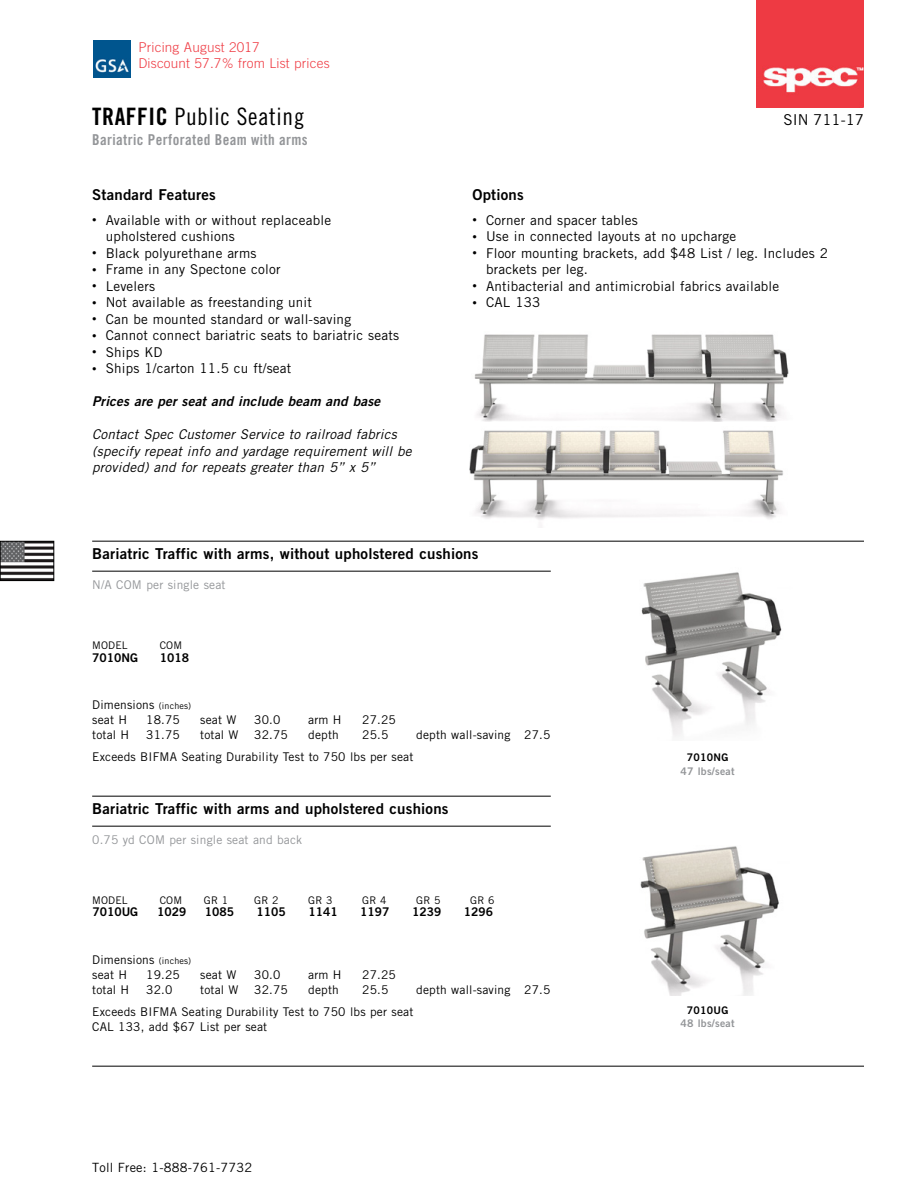
<style>
.page{position:relative;width:918px;height:1188px;background:#fff}
.page>*{position:absolute;margin:0;border:0;box-sizing:border-box;transform-origin:0 0}
.t1{font:24px "Trade Gothic LT Std Cn 18";letter-spacing:.025em;color:#000}
.t2{font:15px "Trade Gothic LT Std Bd 2";letter-spacing:.015em;color:#000}
.t3{font:15px "Trade Gothic LT Std Bd Cn 20";letter-spacing:.025em;color:#939598}
.t4{font:15px "Trade Gothic LT Std";color:#000}
.t5{font:13.5px/16.5px "Trade Gothic LT Std";letter-spacing:.015em;color:#000}
.t6{font:italic 13.5px/16.5px "Trade Gothic LT Std";letter-spacing:.015em;color:#000}
.t7{font:300 13.5px/16.5px "Trade Gothic LT Std";letter-spacing:.015em;color:#ef3a42}
.t8{font:13.5px "Trade Gothic LT Std Bd 2 Obl";letter-spacing:.015em;color:#000}
.t9{font:12.75px "Trade Gothic LT Std";letter-spacing:.015em;color:#000}
.t10{font:12px/15px "Trade Gothic LT Std";letter-spacing:.015em;color:#000}
.t11{font:12px "Trade Gothic LT Std";letter-spacing:.015em;color:#939598}
.t12{font:12px "Trade Gothic LT Std Bd 2";color:#000}
.t13{font:10.5px "Trade Gothic LT Std";letter-spacing:.015em;color:#000}
.t14{font:10.5px "Trade Gothic LT Std Bd 2";letter-spacing:.025em;color:#939598}
.t15{font:10.5px "Trade Gothic LT Std Bd 2";letter-spacing:.025em;color:#000}
.s1{font-family:"Trade Gothic LT Std Bd Cn 20"}
.s2{font-size:9px}
</style>
<div class="page">
<img style="left:757px;top:0;width:107px;height:108px">
<img style="left:2px;top:543px;width:50px;height:36px">
<div style="left:0;top:541px;width:54px;height:40px;border:1px solid #000"></div>
<img style="left:93px;top:40px;width:37px;height:37px">
<hr style="left:92px;top:541px;width:772px;height:1px;background:#000">
<hr style="left:92px;top:571px;width:459px;height:1px;background:#000">
<hr style="left:92px;top:796px;width:459px;height:1px;background:#000">
<hr style="left:92px;top:826px;width:459px;height:1px;background:#000">
<hr style="left:92px;top:1066px;width:772px;height:1px;background:#000">
<img style="left:640px;top:846px;width:139px;height:150px">
<img style="left:641px;top:572px;width:141px;height:165px">
<img style="left:474px;top:334px;width:315px;height:88px">
<img style="left:469px;top:430px;width:314px;height:90px">
<p class="t7" style="left:138px;top:39px;width:193px">Pricing August 2017<br>Discount 57.7% from List prices</p>
<h1 class="t1" style="left:92px;top:102px;width:214px"><span class="s1">TRAFFIC</span> Public Seating</h1>
<p class="t3" style="left:92px;top:130px;width:217px">Bariatric Perforated Beam with arms</p>
<p class="t2" style="left:92px;top:185px;width:125px">Standard Features</p>
<p class="t5" style="left:106px;top:211px;width:227px;text-indent:-14px"><span class="s2">•</span> Available with or without replaceable upholstered cushions</p>
<p class="t5" style="left:92px;top:244px;width:166px"><span class="s2">•</span> Black polyurethane arms</p>
<p class="t5" style="left:92px;top:261px;width:190px"><span class="s2">•</span> Frame in any Spectone color</p>
<p class="t5" style="left:92px;top:277px;width:64px"><span class="s2">•</span> Levelers</p>
<p class="t5" style="left:92px;top:294px;width:221px"><span class="s2">•</span> Not available as freestanding unit</p>
<p class="t5" style="left:92px;top:310px;width:260px"><span class="s2">•</span> Can be mounted standard or wall-saving</p>
<p class="t5" style="left:92px;top:327px;width:308px"><span class="s2">•</span> Cannot connect bariatric seats to bariatric seats</p>
<p class="t5" style="left:92px;top:343px;width:72px"><span class="s2">•</span> Ships KD</p>
<p class="t5" style="left:92px;top:360px;width:201px"><span class="s2">•</span> Ships 1/carton 11.5 cu ft/seat</p>
<p class="t8" style="left:92px;top:393px;width:290px">Prices are per seat and include beam and base</p>
<p class="t6" style="left:92px;top:426px;width:321px">Contact Spec Customer Service to railroad fabrics (specify repeat info and yardage requirement will be provided) and for repeats greater than 5” x 5”</p>
<p class="t4" style="left:784px;top:111px;width:82px">SIN 711-17</p>
<p class="t2" style="left:472px;top:185px;width:53px">Options</p>
<p class="t5" style="left:472px;top:211px;width:167px"><span class="s2">•</span> Corner and spacer tables</p>
<p class="t5" style="left:472px;top:228px;width:265px"><span class="s2">•</span> Use in connected layouts at no upcharge</p>
<p class="t5" style="left:486px;top:244px;width:343px;text-indent:-14px"><span class="s2">•</span> Floor mounting brackets, add $48 List / leg. Includes 2 brackets per leg.</p>
<p class="t5" style="left:472px;top:277px;width:308px"><span class="s2">•</span> Antibacterial and antimicrobial fabrics available</p>
<p class="t5" style="left:472px;top:294px;width:69px"><span class="s2">•</span> CAL 133</p>
<p class="t2" style="left:92px;top:544px;width:388px">Bariatric Traffic with arms, without upholstered cushions</p>
<p class="t11" style="left:92px;top:577px;width:135px">N/A COM per single seat</p>
<p class="t13" style="left:92px;top:639px;width:37px">MODEL</p>
<p class="t13" style="left:160px;top:639px;width:24px">COM</p>
<p class="t12" style="left:92px;top:650px;width:47px">7010NG</p>
<p class="t12" style="left:160px;top:650px;width:31px">1018</p>
<p class="t10" style="left:92px;top:697px;width:101px">Dimensions <span class="s2">(inches) </span>seat H</p>
<p class="t10" style="left:146px;top:712px;width:35px">18.75</p>
<p class="t10" style="left:200px;top:712px;width:38px">seat W</p>
<p class="t10" style="left:254px;top:712px;width:28px">30.0</p>
<p class="t10" style="left:308px;top:712px;width:35px">arm H</p>
<p class="t10" style="left:362px;top:712px;width:35px">27.25</p>
<p class="t10" style="left:92px;top:727px;width:39px">total H</p>
<p class="t10" style="left:146px;top:727px;width:35px">31.75</p>
<p class="t10" style="left:200px;top:727px;width:40px">total W</p>
<p class="t10" style="left:254px;top:727px;width:35px">32.75</p>
<p class="t10" style="left:308px;top:727px;width:32px">depth</p>
<p class="t10" style="left:362px;top:727px;width:28px">25.5</p>
<p class="t10" style="left:416px;top:727px;width:136px">depth wall-saving 27.5</p>
<p class="t10" style="left:92px;top:750px;width:323px">Exceeds BIFMA Seating Durability Test to 750 lbs per seat</p>
<p class="t2" style="left:92px;top:799px;width:358px">Bariatric Traffic with arms and upholstered cushions</p>
<p class="t11" style="left:92px;top:832px;width:212px">0.75 yd COM per single seat and back</p>
<p class="t13" style="left:92px;top:894px;width:37px">MODEL</p>
<p class="t13" style="left:160px;top:894px;width:24px">COM</p>
<p class="t13" style="left:204px;top:894px;width:26px">GR 1</p>
<p class="t13" style="left:254px;top:894px;width:26px">GR 2</p>
<p class="t13" style="left:308px;top:894px;width:26px">GR 3</p>
<p class="t13" style="left:362px;top:894px;width:26px">GR 4</p>
<p class="t13" style="left:416px;top:894px;width:26px">GR 5</p>
<p class="t13" style="left:470px;top:894px;width:26px">GR 6</p>
<p class="t12" style="left:92px;top:904px;width:47px">7010UG</p>
<p class="t12" style="left:157px;top:904px;width:31px">1029</p>
<p class="t12" style="left:205px;top:904px;width:31px">1085</p>
<p class="t12" style="left:257px;top:904px;width:31px">1105</p>
<p class="t12" style="left:308px;top:904px;width:31px">1141</p>
<p class="t12" style="left:360px;top:904px;width:31px">1197</p>
<p class="t12" style="left:412px;top:904px;width:31px">1239</p>
<p class="t12" style="left:464px;top:904px;width:31px">1296</p>
<p class="t10" style="left:92px;top:952px;width:101px">Dimensions <span class="s2">(inches) </span>seat H</p>
<p class="t10" style="left:146px;top:967px;width:35px">19.25</p>
<p class="t10" style="left:200px;top:967px;width:38px">seat W</p>
<p class="t10" style="left:254px;top:967px;width:28px">30.0</p>
<p class="t10" style="left:308px;top:967px;width:35px">arm H</p>
<p class="t10" style="left:362px;top:967px;width:35px">27.25</p>
<p class="t10" style="left:92px;top:982px;width:39px">total H</p>
<p class="t10" style="left:146px;top:982px;width:28px">32.0</p>
<p class="t10" style="left:200px;top:982px;width:40px">total W</p>
<p class="t10" style="left:254px;top:982px;width:35px">32.75</p>
<p class="t10" style="left:308px;top:982px;width:32px">depth</p>
<p class="t10" style="left:362px;top:982px;width:28px">25.5</p>
<p class="t10" style="left:416px;top:982px;width:136px">depth wall-saving 27.5</p>
<p class="t10" style="left:92px;top:1005px;width:323px">Exceeds BIFMA Seating Durability Test to 750 lbs per seat<br>CAL 133, add $67 List per seat</p>
<p class="t9" style="left:92px;top:1160px;width:162px">Toll Free: 1-888-761-7732</p>
<p class="t15" style="left:687px;top:751px;width:43px">7010NG</p>
<p class="t14" style="left:681px;top:764px;width:55px">47 lbs/seat</p>
<p class="t15" style="left:687px;top:1004px;width:43px">7010UG</p>
<p class="t14" style="left:681px;top:1017px;width:55px">48 lbs/seat</p>
</div>
